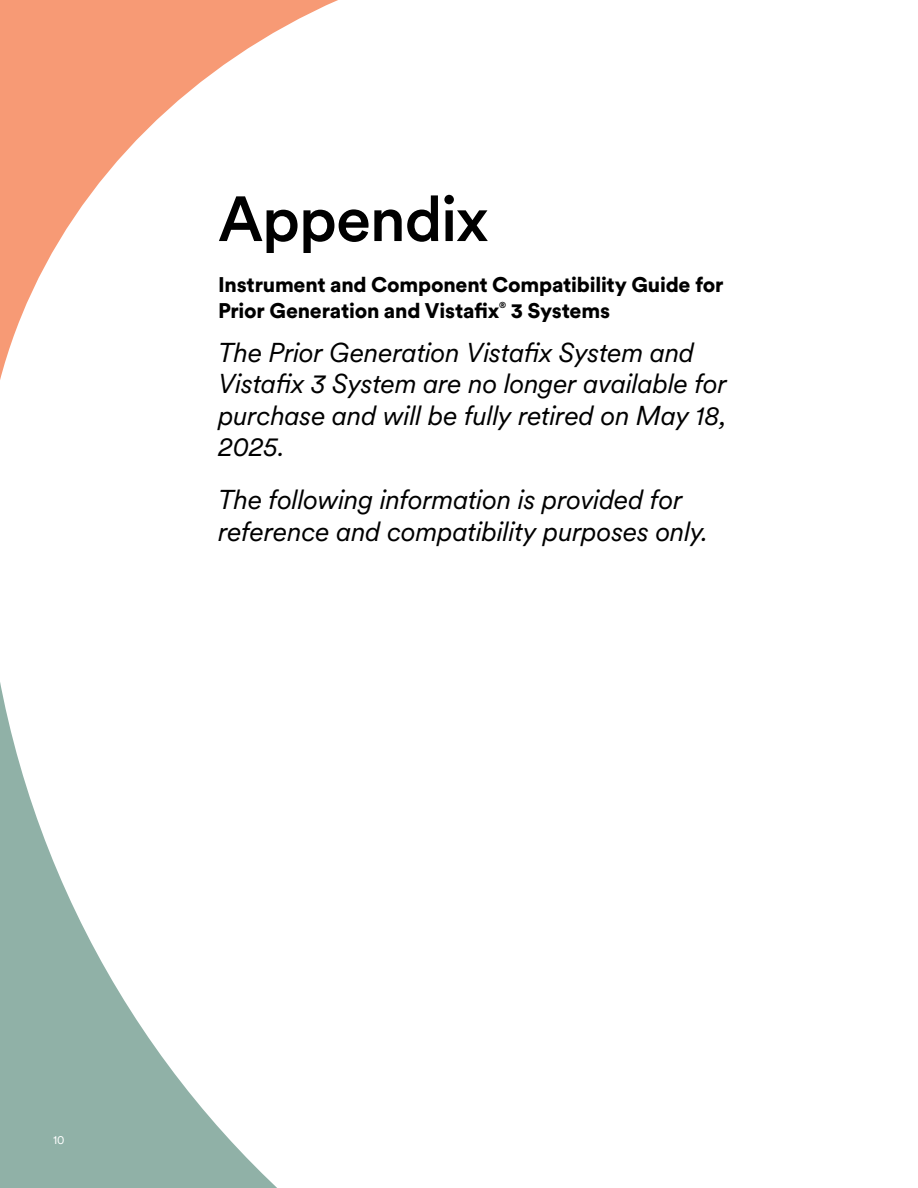
<style>
.page{position:relative;width:918px;height:1188px;background:#fff}
.page>*{position:absolute;margin:0;border:0;box-sizing:border-box;transform-origin:0 0}
.Cover_Heading{font:500 63px "Circular XX";letter-spacing:-.02em;color:#000}
.Testimonial_02{font:italic 27px/31.5px "Circular XX";letter-spacing:-.015em;color:#000}
.Subheading_03{font:900 21px/25.5px "Circular XX";letter-spacing:-.01em;color:#000}
.DEBUG{font:12px "Circular XX";color:#fff}
.Subheading_03-2{font:900 8.55px "Circular XX";color:#000}
</style>
<div class="page">
<svg style="left:0;top:682px;width:277px;height:506px"></svg>
<svg style="left:0;top:0;width:338px;height:380px"></svg>
<p class="Cover_Heading" style="left:218px;top:176px;width:272px">Appendix</p>
<p class="Subheading_03" style="left:218px;top:271px;width:507px">Instrument and Component Compatibility Guide for<br>Prior Generation and Vistafix</p>
<p class="Subheading_03-2" style="left:499px;top:299px;width:9px">®</p>
<p class="Subheading_03" style="left:511px;top:297px;width:101px">3 Systems</p>
<p class="Testimonial_02" style="left:218px;top:335px;width:510px">The Prior Generation Vistafix System and Vistafix 3 System are no longer available for purchase and will be fully retired on May 18, 2025.</p>
<p class="Testimonial_02" style="left:218px;top:483px;width:491px">The following information is provided for reference and compatibility purposes only.</p>
<p class="DEBUG" style="left:53px;top:1132px;width:13px">10</p>
</div>
